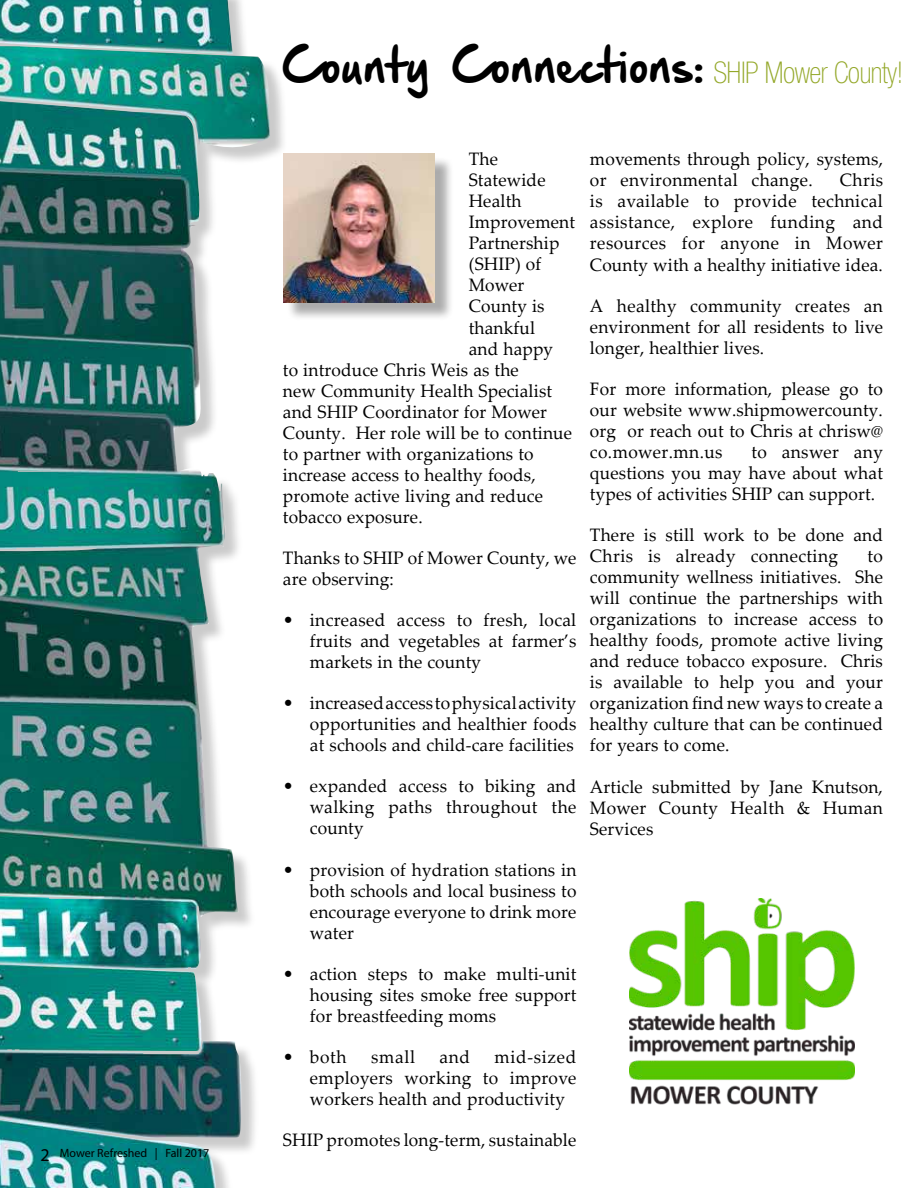
<style>
.page{position:relative;width:918px;height:1188px;background:#fff}
.page>*{position:absolute;margin:0;border:0;box-sizing:border-box;transform-origin:0 0}
.t1{font:42px "Hand Of Sean Demo";color:#000;scale:.96 1}
.t2{font:18px/21px "Palatino Linotype";letter-spacing:.01em;color:#000;text-align:justify;scale:.96 1}
.t3{font:18px/21px "Palatino Linotype";letter-spacing:.01em;color:#000;text-align:justify}
.t4{font:12px "Myriad Pro";color:#000}
.s1{font-size:18px}
.s2{font-family:"Helvetica Neue LT Std";font-weight:100;font-stretch:condensed;font-size:30px;color:#94a82a}
</style>
<div class="page">
<img style="left:0;top:0;width:273px;height:1188px">
<div style="left:286px;top:156px;width:168px;height:165px;background:#000;opacity:.33"></div>
<img style="left:284px;top:154px;width:151px;height:149px">
<img style="left:629px;top:899px;width:226px;height:206px">
<p class="t4" style="left:41px;top:1145px;width:170px"><span class="s1">2</span> Mower Refreshed | Fall 2017</p>
<h1 class="t1" style="left:283px;top:44px;width:648px">County Connections: <span class="s2">SHIP Mower County!</span></h1>
<p class="t2" style="left:469px;top:148px;width:32px">The</p>
<p class="t2" style="left:469px;top:169px;width:82px">Statewide</p>
<p class="t2" style="left:469px;top:190px;width:57px">Health</p>
<p class="t2" style="left:469px;top:211px;width:112px">Improvement</p>
<p class="t2" style="left:469px;top:232px;width:96px">Partnership</p>
<p class="t2" style="left:469px;top:253px;width:77px">(SHIP) of</p>
<p class="t2" style="left:469px;top:274px;width:60px">Mower</p>
<p class="t2" style="left:469px;top:295px;width:81px">County is</p>
<p class="t2" style="left:469px;top:316px;width:71px">thankful</p>
<p class="t2" style="left:469px;top:337px;width:89px">and happy</p>
<p class="t2" style="left:283px;top:358px;width:247px">to introduce Chris Weis as the</p>
<p class="t2" style="left:283px;top:379px;width:282px">new Community Health Specialist</p>
<p class="t2" style="left:283px;top:400px;width:277px">and SHIP Coordinator for Mower</p>
<p class="t2" style="left:283px;top:421px;width:303px">County. Her role will be to continue</p>
<p class="t2" style="left:283px;top:442px;width:263px">to partner with organizations to</p>
<p class="t2" style="left:283px;top:463px;width:265px">increase access to healthy foods,</p>
<p class="t2" style="left:283px;top:484px;width:272px">promote active living and reduce</p>
<p class="t2" style="left:283px;top:505px;width:147px">tobacco exposure.</p>
<p class="t2" style="left:283px;top:546px;width:307px">Thanks to SHIP of Mower County, we are observing:</p>
<p class="t3" style="left:310px;top:609px;width:268px;text-indent:-27px">• increased access to fresh, local fruits and vegetables at farmer’s markets in the county</p>
<p class="t3" style="left:310px;top:692px;width:268px;text-indent:-27px">• increased access to physical activity opportunities and healthier foods at schools and child-care facilities</p>
<p class="t3" style="left:310px;top:775px;width:268px;text-indent:-27px">• expanded access to biking and walking paths throughout the county</p>
<p class="t3" style="left:310px;top:858px;width:268px;text-indent:-27px">• provision of hydration stations in both schools and local business to encourage everyone to drink more water</p>
<p class="t3" style="left:310px;top:963px;width:268px;text-indent:-27px">• action steps to make multi-unit housing sites smoke free support for breastfeeding moms</p>
<p class="t3" style="left:283px;top:1046px;width:65px">• both</p>
<p class="t2" style="left:371px;top:1046px;width:47px">small</p>
<p class="t2" style="left:439px;top:1046px;width:33px">and</p>
<p class="t2" style="left:310px;top:1046px;width:279px;text-indent:184px">mid-sized employers working to improve workers health and productivity</p>
<p class="t2" style="left:283px;top:1129px;width:307px">SHIP promotes long-term, sustainable</p>
<p class="t2" style="left:590px;top:148px;width:307px">movements through policy, systems, or environmental change.</p>
<p class="t2" style="left:590px;top:169px;width:307px;text-indent:250px">Chris is available to provide technical assistance, explore funding and resources for anyone in Mower County with a healthy initiative idea.</p>
<p class="t2" style="left:590px;top:294px;width:307px">A healthy community creates an environment for all residents to live longer, healthier lives.</p>
<p class="t2" style="left:590px;top:378px;width:307px">For more information, please go to our website www.shipmowercounty. org or reach out to Chris at chrisw@ co.mower.mn.us</p>
<p class="t2" style="left:590px;top:441px;width:307px;text-indent:162px">to answer any questions you may have about what types of activities SHIP can support.</p>
<p class="t2" style="left:590px;top:524px;width:307px">There is still work to be done and<br>Chris is already connecting</p>
<p class="t2" style="left:590px;top:545px;width:307px;text-indent:277px">to community wellness initiatives. She will continue the partnerships with organizations to increase access to healthy foods, promote active living and reduce tobacco exposure. Chris is available to help you and your organization find new ways to create a healthy culture that can be continued for years to come.</p>
<p class="t2" style="left:590px;top:775px;width:307px">Article submitted by Jane Knutson, Mower County Health &amp; Human Services</p>
</div>
